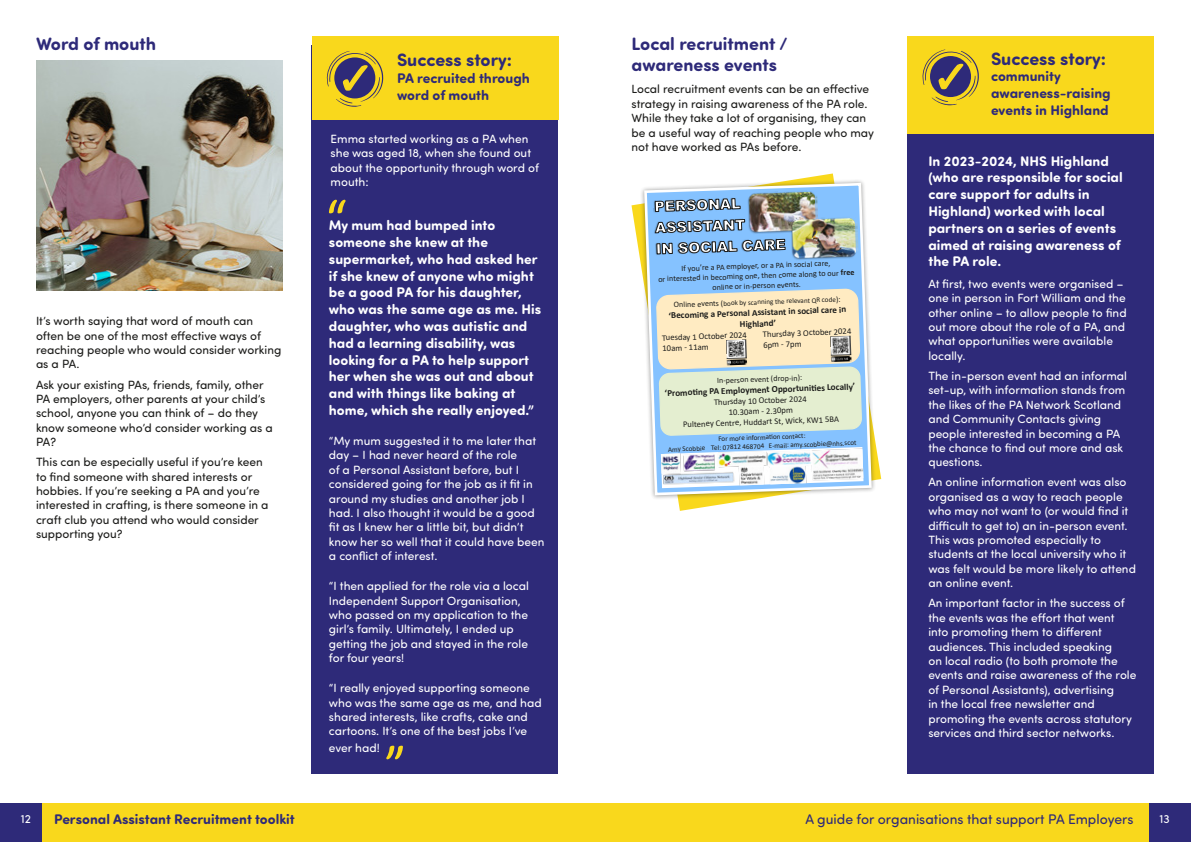
<style>
.page{position:relative;width:1191px;height:842px;background:#fff}
.page>*{position:absolute;margin:0;border:0;box-sizing:border-box;transform-origin:0 0}
.H3_-_Sub_Heading{font:700 18px/21px "Sofia Pro Soft";color:#2e2a79}
.H4_-_Sub_Sub_Heading{font:700 18px "Sofia Pro Soft";color:#2e2a79}
.Quote_for_blue_box{font:700 14px/16.8px "Sofia Pro Soft";color:#fff}
.H4_-_Sub_Sub_Heading-2{font:700 14px/16.8px "Sofia Pro Soft";color:#2e2a79}
.t1{font:14px "Sofia Pro Soft";color:#2e2a79}
.Paragraph{font:12px/14.4px "Sofia Pro Soft";color:#fff}
.Paragraph-2{font:12px/14.4px "Sofia Pro Soft";color:#1d1d1b}
.Quote_for_blue_box-2{font:12px/14.4px "Sofia Pro Soft";color:#fff}
.t2{font:700 9.2px/11.2px "Calibri";color:#1d1d1b;text-align:center}
.t3{font:8.7px/10.6px "Calibri";color:#1d1d1b;text-align:center}
.t4{font:8.1px/10px "Calibri";color:#1d1d1b;text-align:center}
.t5{font:7.1px/8.7px "Calibri";color:#1d1d1b;text-align:center}
.s1{font-weight:700}
.s2{font-size:8.1px}
</style>
<div class="page">
<div style="left:0;top:804px;width:1191px;height:38px;background:#f9d81c"></div>
<div style="left:0;top:804px;width:41px;height:38px;background:#2e2a79"></div>
<div style="left:1149px;top:804px;width:42px;height:38px;background:#2e2a79"></div>
<img style="left:36px;top:60px;width:246px;height:231px">
<div style="left:312px;top:45px;width:246px;height:728px;background:#2e2a79"></div>
<div style="left:312px;top:36px;width:246px;height:84px;background:#f9d81c"></div>
<svg style="left:326px;top:51px;width:57px;height:56px"></svg>
<svg style="left:329px;top:200px;width:16px;height:14px"></svg>
<svg style="left:386px;top:745px;width:17px;height:14px"></svg>
<svg style="left:631px;top:173px;width:250px;height:338px"></svg>
<div style="left:639px;top:178px;width:237px;height:322px;background:#1d1d1b;opacity:.45"></div>
<img style="left:643px;top:181px;width:230px;height:316px">
<div style="left:907px;top:45px;width:246px;height:728px;background:#2e2a79"></div>
<div style="left:907px;top:36px;width:247px;height:98px;background:#f9d81c"></div>
<svg style="left:922px;top:49px;width:57px;height:57px"></svg>
<h3 class="H3_-_Sub_Heading" style="left:36px;top:32px;width:122px">Word of mouth</h3>
<p class="Paragraph-2" style="left:36px;top:313px;width:247px">It’s worth saying that word of mouth can often be one of the most effective ways of reaching people who would consider working as a PA.</p>
<p class="Paragraph-2" style="left:36px;top:377px;width:238px">Ask your existing PAs, friends, family, other PA employers, other parents at your child’s school, anyone you can think of – do they know someone who’d consider working as a PA?</p>
<p class="Paragraph-2" style="left:36px;top:454px;width:234px">This can be especially useful if you’re keen to find someone with shared interests or hobbies. If you’re seeking a PA and you’re interested in crafting, is there someone in a craft club you attend who would consider supporting you?</p>
<h4 class="H4_-_Sub_Sub_Heading" style="left:397px;top:47px;width:117px">Success story:</h4>
<h4 class="H4_-_Sub_Sub_Heading-2" style="left:397px;top:69px;width:134px">PA recruited through word of mouth</h4>
<p class="Paragraph" style="left:330px;top:131px;width:210px">Emma started working as a PA when she was aged 18, when she found out about the opportunity through word of mouth:</p>
<p class="Quote_for_blue_box" style="left:329px;top:216px;width:214px">My mum had bumped into someone she knew at the supermarket, who had asked her if she knew of anyone who might be a good PA for his daughter, who was the same age as me. His daughter, who was autistic and had a learning disability, was looking for a PA to help support her when she was out and about and with things like baking at home, which she really enjoyed.”</p>
<p class="Quote_for_blue_box-2" style="left:329px;top:433px;width:217px">“My mum suggested it to me later that day – I had never heard of the role<br>of a Personal Assistant before, but I considered going for the job as it fit in around my studies and another job I had. I also thought it would be a good fit as I knew her a little bit, but didn’t know her so well that it could have been a conflict of interest.</p>
<p class="Quote_for_blue_box-2" style="left:329px;top:578px;width:201px">“I then applied for the role via a local Independent Support Organisation, who passed on my application to the girl’s family. Ultimately, I ended up getting the job and stayed in the role for four years!</p>
<p class="Quote_for_blue_box-2" style="left:329px;top:680px;width:214px">“I really enjoyed supporting someone who was the same age as me, and had shared interests, like crafts, cake and cartoons. It’s one of the best jobs I’ve</p>
<p class="Quote_for_blue_box-2" style="left:329px;top:740px;width:52px">ever had!</p>
<h3 class="H3_-_Sub_Heading" style="left:631px;top:32px;width:157px">Local recruitment / awareness events</h3>
<p class="Paragraph-2" style="left:631px;top:82px;width:244px">Local recruitment events can be an effective strategy in raising awareness of the PA role.<br>While they take a lot of organising, they can be a useful way of reaching people who may not have worked as PAs before.</p>
<p class="t4" style="left:657px;top:264px;width:198px;rotate:-2deg">If you’re a PA employer, or a PA in social care,<br>or interested in becoming one, then come along to our <span class="s1">free </span>online or in-person events.</p>
<p class="t5" style="left:673px;top:300px;width:168px;rotate:-2deg"><span class="s2">Online events (</span>book by scanning the relevant QR code<span class="s2">):</span></p>
<p class="t2" style="left:668px;top:310px;width:179px;rotate:-2deg">‘Becoming a Personal Assistant in social care in<br>Highland’</p>
<p class="t3" style="left:662px;top:332px;width:86px;rotate:-2deg">Tuesday 1 October 2024</p>
<p class="t3" style="left:762px;top:329px;width:90px;rotate:-2deg">Thursday 3 October 2024</p>
<p class="t3" style="left:662px;top:343px;width:48px;rotate:-2deg">10am - 11am</p>
<p class="t3" style="left:763px;top:339px;width:40px;rotate:-2deg">6pm - 7pm</p>
<p class="t4" style="left:717px;top:375px;width:87px;rotate:-2deg">In-person event (drop-in):</p>
<p class="t2" style="left:664px;top:387px;width:192px;rotate:-2deg">‘Promoti ng PA Employment Opportuniti es Locally’</p>
<p class="t3" style="left:682px;top:398px;width:158px;rotate:-2deg">Thursday 10 October 2024<br>10.30am - 2.30pm<br>Pulteney Centre, Huddart St, Wick, KW1 5BA</p>
<p class="t5" style="left:667px;top:436px;width:190px;rotate:-2deg">For more informati on contact:<br>Amy Scobbie Tel: 07812 468704 E-mail: amy.scobbie@nhs.scot</p>
<h4 class="H4_-_Sub_Sub_Heading" style="left:991px;top:45px;width:117px">Success story:</h4>
<h4 class="H4_-_Sub_Sub_Heading-2" style="left:991px;top:67px;width:121px">community awareness-raising events in Highland</h4>
<p class="Quote_for_blue_box" style="left:928px;top:151px;width:196px">In 2023-2024, NHS Highland (who are responsible for social care support for adults in<br>Highland) worked with local partners on a series of events aimed at raising awareness of the PA role.</p>
<p class="Paragraph" style="left:928px;top:276px;width:200px">At first, two events were organised – one in person in Fort William and the other online – to allow people to find out more about the role of a PA, and what opportunities were available locally.</p>
<p class="Paragraph" style="left:928px;top:368px;width:200px">The in-person event had an informal set-up, with information stands from the likes of the PA Network Scotland and Community Contacts giving people interested in becoming a PA the chance to find out more and ask questions.</p>
<p class="Paragraph" style="left:928px;top:474px;width:209px">An online information event was also organised as a way to reach people who may not want to (or would find it difficult to get to) an in-person event.<br>This was promoted especially to students at the local university who it was felt would be more likely to attend an online event.</p>
<p class="Paragraph" style="left:928px;top:595px;width:209px">An important factor in the success of the events was the effort that went into promoting them to different audiences. This included speaking<br>on local radio (to both promote the events and raise awareness of the role of Personal Assistants), advertising<br>in the local free newsletter and promoting the events across statutory services and third sector networks.</p>
<p class="Paragraph" style="left:21px;top:811px;width:12px">12</p>
<p class="H4_-_Sub_Sub_Heading-2" style="left:54px;top:810px;width:242px">Personal Assistant Recruitment toolkit</p>
<p class="t1" style="left:805px;top:809px;width:330px">A guide for organisations that support PA Employers</p>
<p class="Paragraph" style="left:1159px;top:811px;width:12px">13</p>
</div>
